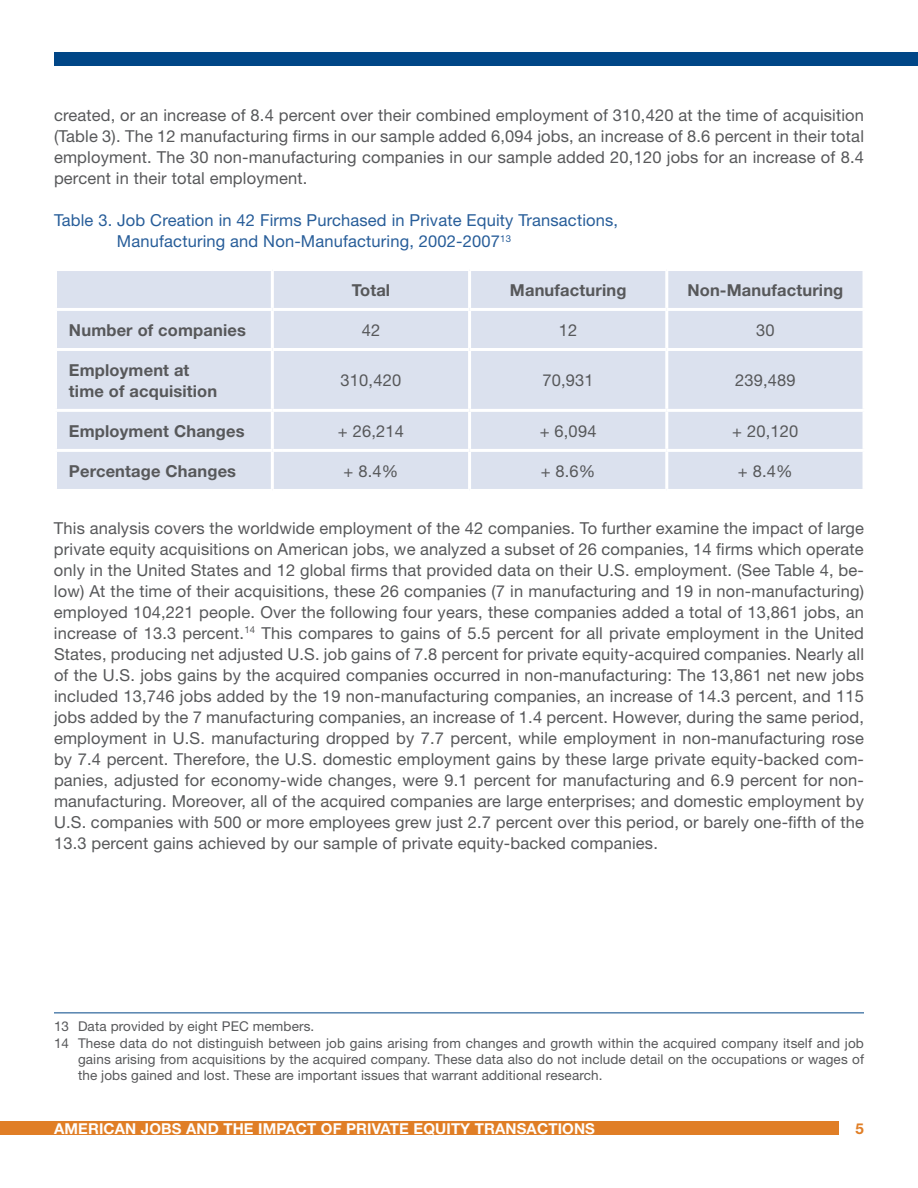
<style>
.page{position:relative;width:918px;height:1188px;background:#fff}
.page>*{position:absolute;margin:0;border:0;box-sizing:border-box;transform-origin:0 0}
.t1{font:16.5px/21px "Helvetica Neue";letter-spacing:.01em;color:#57585a;text-align:justify}
.t2{font:700 16.5px/21px "Helvetica Neue";letter-spacing:.01em;color:#57585a}
.t3{font:16.5px/21px "Helvetica Neue";letter-spacing:.01em;color:#275d99}
.t4{font:700 15px "Helvetica Neue";letter-spacing:.01em;color:#fff}
.t5{font:700 15px "Helvetica Neue";color:#e07e26}
.t6{font:13.5px "Helvetica Neue";letter-spacing:.01em;color:#57585a}
</style>
<div class="page">
<div style="left:54px;top:53px;width:864px;height:13px;background:#004687"></div>
<div style="left:0;top:1122px;width:838px;height:13px;background:#e07e26"></div>
<div style="left:57px;top:271px;width:806px;height:218px;background:#dbe1ee"></div>
<hr style="left:271px;top:271px;width:3px;height:37px;background:#fff">
<hr style="left:468px;top:271px;width:3px;height:37px;background:#fff">
<hr style="left:665px;top:271px;width:3px;height:37px;background:#fff">
<hr style="left:54px;top:308px;width:218px;height:3px;background:#fff">
<hr style="left:272px;top:308px;width:198px;height:3px;background:#fff">
<hr style="left:271px;top:311px;width:3px;height:37px;background:#fff">
<hr style="left:470px;top:308px;width:197px;height:3px;background:#fff">
<hr style="left:468px;top:311px;width:3px;height:37px;background:#fff">
<hr style="left:667px;top:308px;width:199px;height:3px;background:#fff">
<hr style="left:665px;top:311px;width:3px;height:37px;background:#fff">
<hr style="left:54px;top:348px;width:218px;height:3px;background:#fff">
<hr style="left:272px;top:348px;width:198px;height:3px;background:#fff">
<hr style="left:271px;top:351px;width:3px;height:58px;background:#fff">
<hr style="left:470px;top:348px;width:197px;height:3px;background:#fff">
<hr style="left:468px;top:351px;width:3px;height:58px;background:#fff">
<hr style="left:667px;top:348px;width:199px;height:3px;background:#fff">
<hr style="left:665px;top:351px;width:3px;height:58px;background:#fff">
<hr style="left:54px;top:409px;width:218px;height:3px;background:#fff">
<hr style="left:272px;top:409px;width:198px;height:3px;background:#fff">
<hr style="left:271px;top:412px;width:3px;height:37px;background:#fff">
<hr style="left:470px;top:409px;width:197px;height:3px;background:#fff">
<hr style="left:468px;top:412px;width:3px;height:37px;background:#fff">
<hr style="left:667px;top:409px;width:199px;height:3px;background:#fff">
<hr style="left:665px;top:412px;width:3px;height:37px;background:#fff">
<hr style="left:54px;top:449px;width:218px;height:3px;background:#fff">
<hr style="left:272px;top:449px;width:198px;height:3px;background:#fff">
<hr style="left:271px;top:452px;width:3px;height:37px;background:#fff">
<hr style="left:470px;top:449px;width:197px;height:3px;background:#fff">
<hr style="left:468px;top:452px;width:3px;height:37px;background:#fff">
<hr style="left:667px;top:449px;width:199px;height:3px;background:#fff">
<hr style="left:665px;top:452px;width:3px;height:37px;background:#fff">
<hr style="left:54px;top:1012px;width:810px;height:1px;background:#004687">
<p class="t1" style="left:54px;top:104px;width:812px">created, or an increase of 8.4 percent over their combined employment of 310,420 at the time of acquisition (Table 3). The 12 manufacturing firms in our sample added 6,094 jobs, an increase of 8.6 percent in their total employment. The 30 non-manufacturing companies in our sample added 20,120 jobs for an increase of 8.4 percent in their total employment.</p>
<p class="t3" style="left:117px;top:209px;width:503px;text-indent:-63px">Table 3. Job Creation in 42 Firms Purchased in Private Equity Transactions,<br>Manufacturing and Non-Manufacturing, 2002-2007<sup>13</sup></p>
<p class="t2" style="left:352px;top:279px;width:40px">Total</p>
<p class="t2" style="left:510px;top:279px;width:118px">Manufacturing</p>
<p class="t2" style="left:687px;top:279px;width:158px">Non-Manufacturing</p>
<p class="t2" style="left:69px;top:319px;width:179px">Number of companies</p>
<p class="t1" style="left:362px;top:319px;width:20px">42</p>
<p class="t1" style="left:559px;top:319px;width:20px">12</p>
<p class="t1" style="left:756px;top:319px;width:20px">30</p>
<p class="t2" style="left:69px;top:359px;width:150px">Employment at time of acquisition</p>
<p class="t1" style="left:341px;top:370px;width:62px">310,420</p>
<p class="t1" style="left:543px;top:370px;width:53px">70,931</p>
<p class="t1" style="left:735px;top:370px;width:62px">239,489</p>
<p class="t2" style="left:69px;top:420px;width:177px">Employment Changes</p>
<p class="t1" style="left:338px;top:420px;width:68px">+ 26,214</p>
<p class="t1" style="left:540px;top:420px;width:58px">+ 6,094</p>
<p class="t1" style="left:732px;top:420px;width:68px">+ 20,120</p>
<p class="t2" style="left:69px;top:460px;width:169px">Percentage Changes</p>
<p class="t1" style="left:344px;top:460px;width:56px">+ 8.4%</p>
<p class="t1" style="left:541px;top:460px;width:56px">+ 8.6%</p>
<p class="t1" style="left:738px;top:460px;width:56px">+ 8.4%</p>
<p class="t1" style="left:54px;top:517px;width:812px">This analysis covers the worldwide employment of the 42 companies. To further examine the impact of large private equity acquisitions on American jobs, we analyzed a subset of 26 companies, 14 firms which operate only in the United States and 12 global firms that provided data on their U.S. employment. (See Table 4, be&shy;low) At the time of their acquisitions, these 26 companies (7 in manufacturing and 19 in non-manufacturing) employed 104,221 people. Over the following four years, these companies added a total of 13,861 jobs, an increase of 13.3 percent.<sup>14</sup> This compares to gains of 5.5 percent for all private employment in the United States, producing net adjusted U.S. job gains of 7.8 percent for private equity-acquired companies. Nearly all of the U.S. jobs gains by the acquired companies occurred in non-manufacturing: The 13,861 net new jobs included 13,746 jobs added by the 19 non-manufacturing companies, an increase of 14.3 percent, and 115 jobs added by the 7 manufacturing companies, an increase of 1.4 percent. However, during the same period, employment in U.S. manufacturing dropped by 7.7 percent, while employment in non-manufacturing rose by 7.4 percent. Therefore, the U.S. domestic employment gains by these large private equity-backed com&shy;panies, adjusted for economy-wide changes, were 9.1 percent for manufacturing and 6.9 percent for non&shy;manufacturing. Moreover, all of the acquired companies are large enterprises; and domestic employment by U.S. companies with 500 or more employees grew just 2.7 percent over this period, or barely one-fifth of the 13.3 percent gains achieved by our sample of private equity-backed companies.</p>
<p class="t6" style="left:54px;top:1019px;width:262px">13 Data provided by eight PEC members.</p>
<p class="t6" style="left:54px;top:1035px;width:811px">14 These data do not distinguish between job gains arising from changes and growth within the acquired company itself and job</p>
<p class="t6" style="left:78px;top:1051px;width:787px">gains arising from acquisitions by the acquired company. These data also do not include detail on the occupations or wages of</p>
<p class="t6" style="left:78px;top:1067px;width:526px">the jobs gained and lost. These are important issues that warrant additional research.</p>
<p class="t4" style="left:54px;top:1119px;width:543px">American Jobs and the Impact of Private Equity Transactions</p>
<p class="t5" style="left:856px;top:1119px;width:10px">5</p>
</div>
